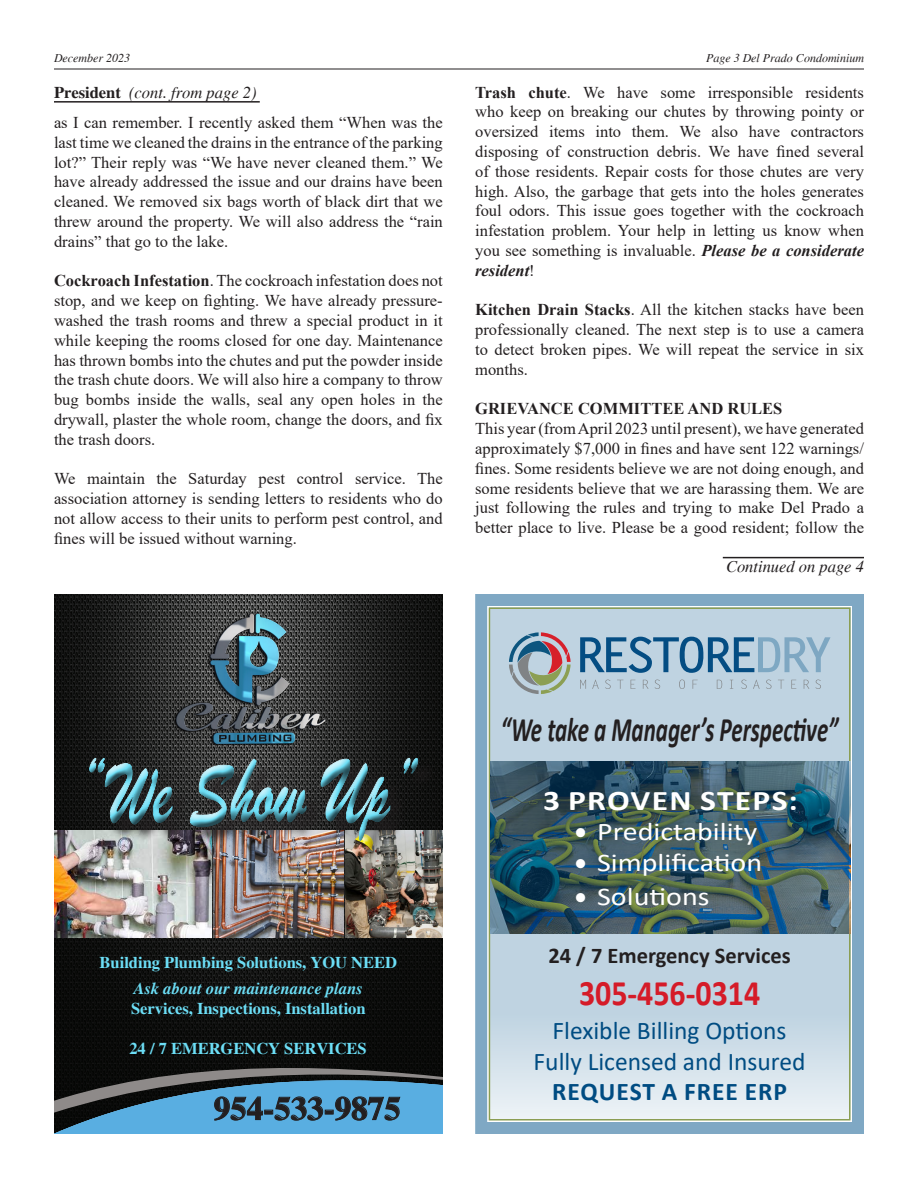
<style>
.page{position:relative;width:918px;height:1188px;background:#fff}
.page>*{position:absolute;margin:0;border:0;box-sizing:border-box;transform-origin:0 0}
.t1{font:700 36px "Calibri";color:#d51b28;scale:.89 1}
.t2{font:italic 700 34.5px "Calibri";color:#231f20;scale:.67 1}
.t3{font:700 33px "Times";color:#231f20}
.t4{font:700 28.5px "Calibri";letter-spacing:.04em;color:#fff;scale:1.18 1}
.t5{font:25.5px/30.6px "Calibri";color:#004c82;text-align:center}
.t6{font:25.5px "Calibri";color:#fff;scale:1.18 1}
.t7{font:700 22.5px "Calibri";color:#231f20}
.t8{font:16.5px/19.8px "Times New Roman";color:#231f20;text-align:justify}
.t9{font:700 16.5px/25.8px "Times";color:#6cdef6;text-align:center}
.t10{font:italic 16.5px "Times";color:#231f20}
.t11{font:700 16.5px "Times New Roman";color:#231f20}
.t12{font:italic 12px "Times";color:#231f20}
.s1{font-weight:700;font-style:normal}
.s2{font-weight:700}
.s3{font-weight:700;font-style:italic}
.s4{font-style:italic}
</style>
<div class="page">
<hr style="left:54px;top:69px;width:810px;height:1px;background:#231f20">
<img style="left:54px;top:594px;width:389px;height:457px">
<img style="left:169px;top:612px;width:159px;height:133px">
<svg style="left:54px;top:1051px;width:389px;height:83px"></svg>
<img style="left:54px;top:830px;width:157px;height:108px">
<img style="left:346px;top:830px;width:97px;height:108px">
<img style="left:213px;top:859px;width:130px;height:79px">
<div style="left:92px;top:761px;width:344px;height:98px;background:#231f20;opacity:.75"></div>
<div style="left:87px;top:758px;width:331px;height:84px;background:#231f20;opacity:.75"></div>
<svg style="left:492px;top:611px;width:355px;height:506px;fill:#bfd3e1"></svg>
<svg style="left:580px;top:637px;width:250px;height:36px"></svg>
<svg style="left:580px;top:680px;width:6px;height:9px"></svg>
<svg style="left:592px;top:679px;width:7px;height:10px"></svg>
<svg style="left:605px;top:680px;width:6px;height:9px"></svg>
<svg style="left:617px;top:680px;width:6px;height:9px"></svg>
<svg style="left:631px;top:680px;width:4px;height:9px"></svg>
<svg style="left:643px;top:680px;width:6px;height:9px"></svg>
<svg style="left:655px;top:680px;width:5px;height:9px"></svg>
<svg style="left:679px;top:680px;width:6px;height:9px"></svg>
<svg style="left:693px;top:680px;width:5px;height:9px"></svg>
<svg style="left:717px;top:680px;width:5px;height:9px"></svg>
<svg style="left:730px;top:680px;width:3px;height:9px"></svg>
<svg style="left:741px;top:680px;width:6px;height:9px"></svg>
<svg style="left:753px;top:679px;width:7px;height:10px"></svg>
<svg style="left:766px;top:680px;width:6px;height:9px"></svg>
<svg style="left:778px;top:680px;width:6px;height:9px"></svg>
<svg style="left:791px;top:680px;width:5px;height:9px"></svg>
<svg style="left:804px;top:680px;width:5px;height:9px"></svg>
<svg style="left:815px;top:680px;width:6px;height:9px"></svg>
<svg style="left:509px;top:632px;width:62px;height:62px"></svg>
<div style="left:475px;top:594px;width:389px;height:540px;border:12px solid #7fa8c4"></div>
<div style="left:489px;top:608px;width:361px;height:512px;border:2px solid #8b9e53"></div>
<img style="left:490px;top:761px;width:359px;height:172px">
<hr style="left:54px;top:101px;width:206px;height:2px;background:#231f20">
<hr style="left:723px;top:557px;width:141px;height:1px;background:#231f20">
<p class="t12" style="left:54px;top:52px;width:78px">December 2023</p>
<p class="t12" style="left:706px;top:52px;width:159px">Page 3 Del Prado Condominium</p>
<p class="t10" style="left:54px;top:83px;width:204px"><span class="s1">President</span> (cont. from page 2)</p>
<p class="t8" style="left:54px;top:112px;width:390px">as I can remember. I recently asked them “When was the last time we cleaned the drains in the entrance of the parking lot?” Their reply was “We have never cleaned them.” We have already addressed the issue and our drains have been cleaned. We removed six bags worth of black dirt that we threw around the property. We will also address the “rain drains” that go to the lake.</p>
<p class="t8" style="left:54px;top:271px;width:390px"><span class="s2">Cockroach Infestation</span>. The cockroach infestation does not stop, and we keep on fighting. We have already pressure&shy;washed the trash rooms and threw a special product in it while keeping the rooms closed for one day. Maintenance has thrown bombs into the chutes and put the powder inside the trash chute doors. We will also hire a company to throw bug bombs inside the walls, seal any open holes in the drywall, plaster the whole room, change the doors, and fix the trash doors.</p>
<p class="t8" style="left:54px;top:469px;width:390px">We maintain the Saturday pest control service. The association attorney is sending letters to residents who do not allow access to their units to perform pest control, and fines will be issued without warning.</p>
<p class="t8" style="left:475px;top:82px;width:390px"><span class="s2">Trash chute</span>. We have some irresponsible residents who keep on breaking our chutes by throwing pointy or oversized items into them. We also have contractors disposing of construction debris. We have fined several of those residents. Repair costs for those chutes are very high. Also, the garbage that gets into the holes generates foul odors. This issue goes together with the cockroach infestation problem. Your help in letting us know when you see something is invaluable. <span class="s3">Please be a considerate resident</span>!</p>
<p class="t8" style="left:475px;top:299px;width:390px"><span class="s2">Kitchen Drain Stacks</span>. All the kitchen stacks have been professionally cleaned. The next step is to use a camera to detect broken pipes. We will repeat the service in six months.</p>
<p class="t11" style="left:475px;top:397px;width:309px">GRIEVANCE COMMITTEE AND RULES</p>
<p class="t8" style="left:475px;top:418px;width:390px">This year (from April 2023 until present), we have generated approximately $7,000 in fines and have sent 122 warnings/ fines. Some residents believe we are not doing enough, and some residents believe that we are harassing them. We are just following the rules and trying to make Del Prado a better place to live. Please be a good resident; follow the</p>
<p class="t10" style="left:726px;top:558px;width:139px">Continued on page 4</p>
<p class="t9" style="left:100px;top:950px;width:299px">Building Plumbing Solutions, YOU NEED<br><span class="s4">Ask about our maintenance plans</span></p>
<p class="t9" style="left:131px;top:995px;width:236px">Services, Inspections, Installation</p>
<p class="t9" style="left:129px;top:1036px;width:239px">24 / 7 EMERGENCY SERVICES</p>
<p class="t3" style="left:214px;top:1089px;width:188px">954-533-9875</p>
<p class="t2" style="left:501px;top:705px;width:505px">“We take a Manager’s Perspective”</p>
<p class="t4" style="left:543px;top:780px;width:217px">3 PROVEN STEPS:</p>
<p class="t6" style="left:575px;top:814px;width:156px">• Predictability</p>
<p class="t6" style="left:575px;top:845px;width:160px">• Simplification</p>
<p class="t6" style="left:575px;top:879px;width:116px">• Solutions</p>
<p class="t7" style="left:548px;top:940px;width:244px">24 / 7 Emergency Services</p>
<p class="t1" style="left:579px;top:968px;width:205px">305-456-0314</p>
<p class="t5" style="left:534px;top:1015px;width:273px">Flexible Billing Options<br>Fully Licensed and Insured<br><span class="s2">REQUEST A FREE ERP</span></p>
</div>
